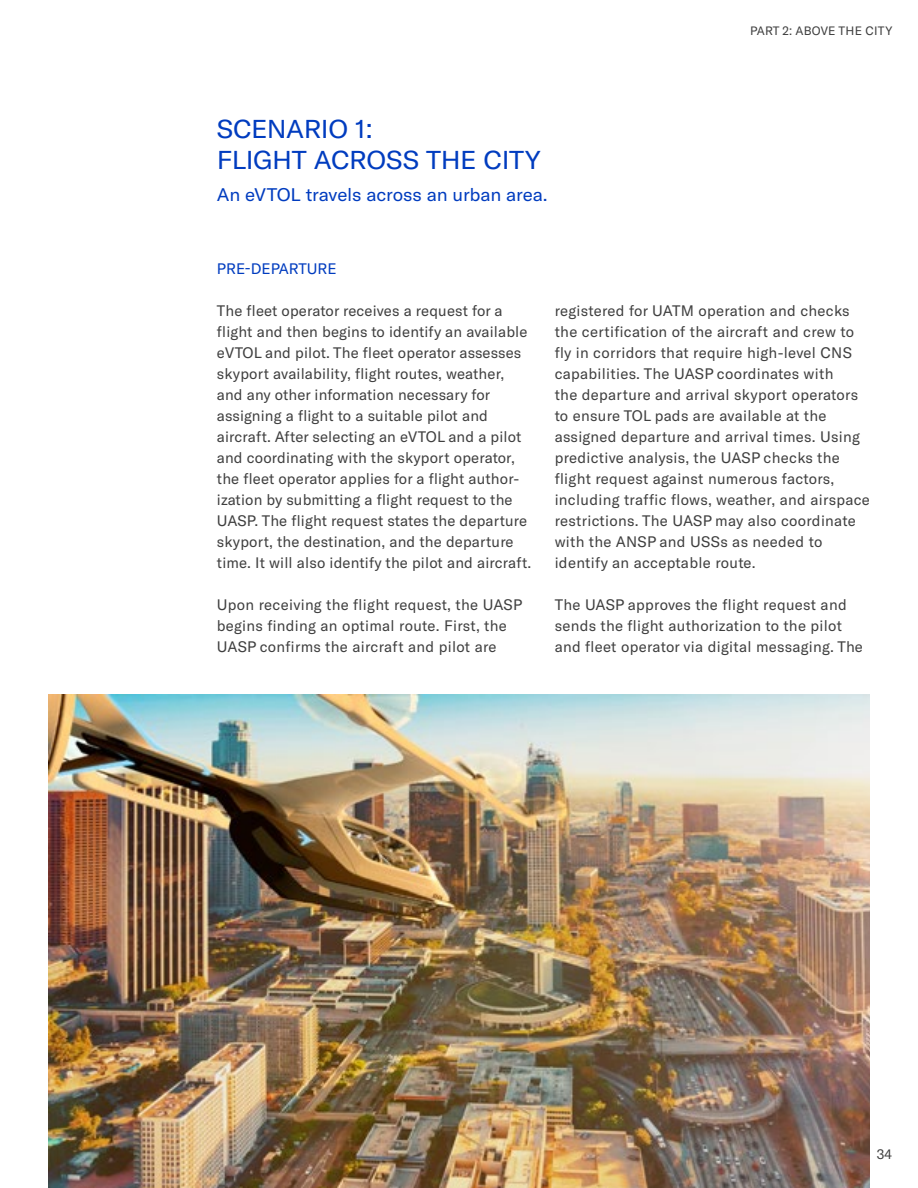
<style>
.page{position:relative;width:918px;height:1188px;background:#fff}
.page>*{position:absolute;margin:0;border:0;box-sizing:border-box;transform-origin:0 0}
.t1{font:25.5px/31.5px "GT America";letter-spacing:-.015em;color:#003cbf;scale:1.05 1}
.t2{font:18px "GT America";letter-spacing:-.01em;color:#003cbf;scale:1.05 1}
.t3{font:15px/21px "GT America";letter-spacing:.01em;color:#3f3f3f}
.t4{font:15px "GT America";color:#003cbf}
.t5{font:13.5px "GT America";color:#3f3f3f}
.t6{font:12px "GT America";letter-spacing:.02em;color:#3f3f3f}
</style>
<div class="page">
<img style="left:48px;top:694px;width:822px;height:494px">
<p class="t6" style="left:750px;top:24px;width:144px">PART 2: ABOVE THE CITY</p>
<h1 class="t1" style="left:217px;top:113px;width:310px">SCENARIO 1:<br>FLIGHT ACROSS THE CITY</h1>
<p class="t2" style="left:217px;top:184px;width:317px">An eVTOL travels across an urban area.</p>
<p class="t4" style="left:217px;top:260px;width:121px">PRE-DEPARTURE</p>
<p class="t3" style="left:217px;top:301px;width:316px">The fleet operator receives a request for a flight and then begins to identify an available eVTOL and pilot. The fleet operator assesses skyport availability, flight routes, weather, and any other information necessary for assigning a flight to a suitable pilot and aircraft. After selecting an eVTOL and a pilot and coordinating with the skyport operator, the fleet operator applies for a flight author&shy;ization by submitting a flight request to the UASP. The flight request states the departure skyport, the destination, and the departure time. It will also identify the pilot and aircraft.</p>
<p class="t3" style="left:217px;top:595px;width:307px">Upon receiving the flight request, the UASP begins finding an optimal route. First, the<br>UASP confirms the aircraft and pilot are</p>
<p class="t3" style="left:555px;top:301px;width:317px">registered for UATM operation and checks the certification of the aircraft and crew to fly in corridors that require high-level CNS capabilities. The UASP coordinates with<br>the departure and arrival skyport operators to ensure TOL pads are available at the assigned departure and arrival times. Using predictive analysis, the UASP checks the flight request against numerous factors, including traffic flows, weather, and airspace restrictions. The UASP may also coordinate with the ANSP and USSs as needed to identify an acceptable route.</p>
<p class="t3" style="left:555px;top:595px;width:310px">The UASP approves the flight request and sends the flight authorization to the pilot and fleet operator via digital messaging. The</p>
<p class="t5" style="left:877px;top:1147px;width:17px">34</p>
</div>
